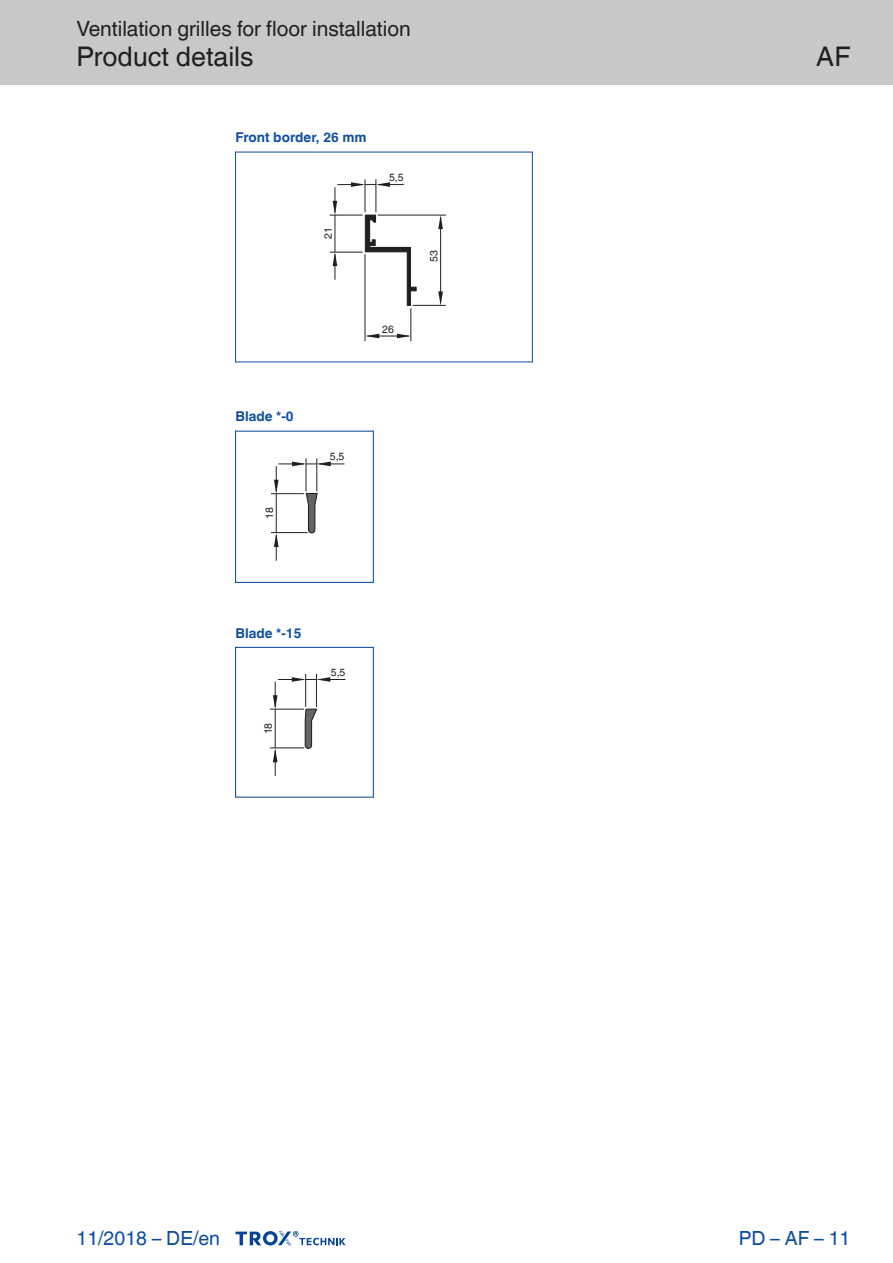
<style>
.page{position:relative;width:893px;height:1263px;background:#fff}
.page>*{position:absolute;margin:0;border:0;box-sizing:border-box;transform-origin:0 0}
.Navigation_2{font:27px "TROX Helvetica";color:#231f20}
.Navigation_3{font:27px "TROX Helvetica";color:#231f20}
.Navigation_1{font:21px "TROX Helvetica";color:#231f20}
.country{font:19.5px "TROX Helvetica";color:#0d4da1}
.pagina_li-re{font:19.5px "TROX Helvetica";color:#0d4da1}
.Standard_oben_links{font:700 13.5px "TROX Helvetica";color:#0d4da1}
.Update_OIDs{font:10.5px "TROX Helvetica";color:#231f20}
</style>
<div class="page">
<div style="left:0;top:0;width:893px;height:85px;background:#c7c8ca"></div>
<svg style="left:236px;top:1231px;width:110px;height:15px"></svg>
<hr style="left:271px;top:493px;width:33px;height:1px;background:#231f20">
<hr style="left:271px;top:532px;width:37px;height:1px;background:#231f20">
<hr style="left:306px;top:458px;width:1px;height:33px;background:#231f20">
<hr style="left:317px;top:458px;width:1px;height:33px;background:#231f20">
<svg style="left:274px;top:462px;width:70px;height:99px"></svg>
<hr style="left:235px;top:431px;width:1px;height:152px;background:#0d4da1">
<hr style="left:373px;top:431px;width:1px;height:152px;background:#0d4da1">
<hr style="left:235px;top:431px;width:138px;height:1px;background:#0d4da1">
<hr style="left:235px;top:582px;width:138px;height:1px;background:#0d4da1">
<hr style="left:270px;top:709px;width:34px;height:1px;background:#231f20">
<hr style="left:270px;top:748px;width:34px;height:1px;background:#231f20">
<hr style="left:305px;top:674px;width:1px;height:33px;background:#231f20">
<hr style="left:316px;top:674px;width:1px;height:33px;background:#231f20">
<svg style="left:273px;top:677px;width:72px;height:99px"></svg>
<hr style="left:235px;top:647px;width:1px;height:151px;background:#0d4da1">
<hr style="left:373px;top:647px;width:1px;height:151px;background:#0d4da1">
<hr style="left:235px;top:647px;width:138px;height:1px;background:#0d4da1">
<hr style="left:235px;top:797px;width:138px;height:1px;background:#0d4da1">
<hr style="left:365px;top:179px;width:1px;height:33px;background:#231f20">
<hr style="left:376px;top:179px;width:1px;height:33px;background:#231f20">
<hr style="left:330px;top:215px;width:33px;height:1px;background:#231f20">
<hr style="left:330px;top:252px;width:33px;height:1px;background:#231f20">
<svg style="left:333px;top:182px;width:84px;height:124px"></svg>
<hr style="left:335px;top:215px;width:1px;height:37px;background:#231f20">
<hr style="left:365px;top:254px;width:1px;height:87px;background:#231f20">
<hr style="left:411px;top:308px;width:1px;height:33px;background:#231f20">
<hr style="left:367px;top:336px;width:42px;height:1px;background:#231f20">
<svg style="left:397px;top:334px;width:14px;height:4px"></svg>
<svg style="left:365px;top:334px;width:14px;height:4px"></svg>
<hr style="left:413px;top:305px;width:33px;height:1px;background:#231f20">
<hr style="left:378px;top:215px;width:68px;height:1px;background:#231f20">
<hr style="left:440px;top:217px;width:1px;height:86px;background:#231f20">
<svg style="left:438px;top:215px;width:5px;height:14px"></svg>
<svg style="left:438px;top:291px;width:5px;height:14px"></svg>
<hr style="left:235px;top:152px;width:1px;height:210px;background:#0d4da1">
<hr style="left:532px;top:152px;width:1px;height:210px;background:#0d4da1">
<hr style="left:235px;top:152px;width:297px;height:1px;background:#0d4da1">
<hr style="left:235px;top:362px;width:297px;height:1px;background:#0d4da1">
<p class="Navigation_1" style="left:77px;top:17px;width:336px">Ventilation grilles for floor installation</p>
<p class="Navigation_2" style="left:77px;top:41px;width:179px">Product details</p>
<p class="Standard_oben_links" style="left:236px;top:130px;width:133px">Front border, 26 mm</p>
<p class="Update_OIDs" style="left:322px;top:239px;width:13px;rotate:-90deg">21</p>
<p class="Update_OIDs" style="left:389px;top:171px;width:16px">5,5</p>
<p class="Update_OIDs" style="left:382px;top:323px;width:13px">26</p>
<p class="Update_OIDs" style="left:428px;top:262px;width:13px;rotate:-90deg">53</p>
<p class="Standard_oben_links" style="left:236px;top:409px;width:60px">Blade *-0</p>
<p class="Update_OIDs" style="left:263px;top:519px;width:13px;rotate:-90deg">18</p>
<p class="Update_OIDs" style="left:330px;top:450px;width:16px">5,5</p>
<p class="Standard_oben_links" style="left:236px;top:625px;width:67px">Blade *-15</p>
<p class="Update_OIDs" style="left:262px;top:734px;width:13px;rotate:-90deg">18</p>
<p class="Update_OIDs" style="left:331px;top:666px;width:16px">5,5</p>
<p class="country" style="left:77px;top:1227px;width:145px">11/2018 – DE/en</p>
<p class="Navigation_3" style="left:816px;top:41px;width:36px">AF</p>
<p class="pagina_li-re" style="left:739px;top:1227px;width:113px">PD – AF – 11</p>
</div>
